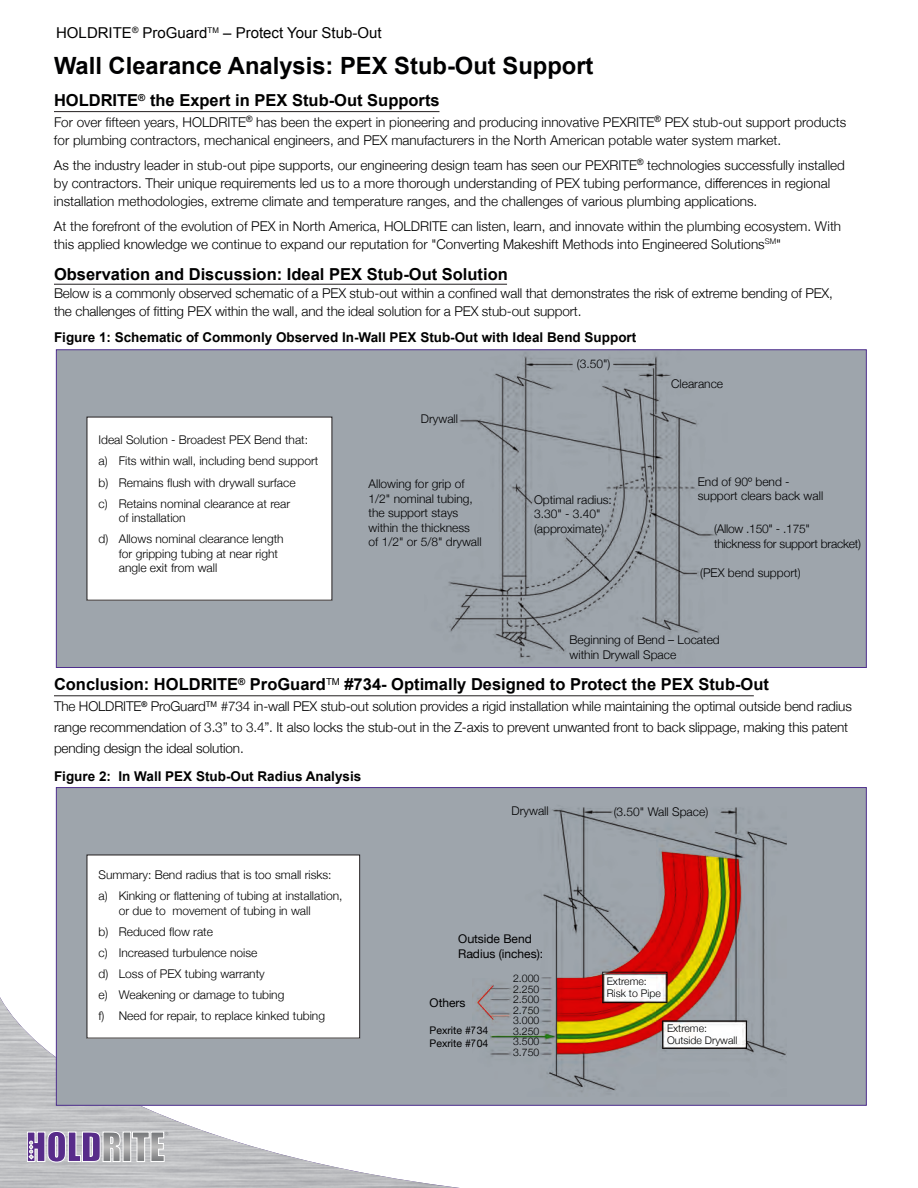
<style>
.page{position:relative;width:918px;height:1188px;background:#fff}
.page>*{position:absolute;margin:0;border:0;box-sizing:border-box;transform-origin:0 0}
.t1{font:700 23.7px "Arial";color:#000001}
.t2{font:700 16.5px "Arial";color:#000001}
.t3{font:15px "Arial";color:#000001}
.t4{font:300 13.5px/18px "Helvetica Neue";color:#000001}
.t5{font:700 13.5px "Arial";color:#000001}
.t6{font:300 12px/14.4px "Helvetica Neue";color:#000001}
.t7{font:300 12px/14.4px "Helvetica Neue";letter-spacing:-.02em;color:#000001}
.t8{font:12px "Helvetica Neue";color:#000001}
.t9{font:300 10.5px/12px "Helvetica Neue";color:#000001}
.t10{font:10.5px "Helvetica Neue";color:#000001}
.t11{font:800 10.5px "Franklin Gothic";color:#939598}
</style>
<div class="page">
<img style="left:0;top:997px;width:460px;height:191px">
<div style="left:56px;top:787px;width:811px;height:319px;background:#9ea5ac;border:1px solid #4e2e8d"></div>
<img style="left:472px;top:787px;width:314px;height:2px">
<div style="left:56px;top:350px;width:811px;height:318px;background:#9ea5ac;border:1px solid #4e2e8d"></div>
<img style="left:424px;top:349px;width:304px;height:311px">
<div style="left:87px;top:417px;width:245px;height:183px;background:#fff"></div>
<div style="left:87px;top:855px;width:273px;height:183px;background:#fff"></div>
<svg style="left:125px;top:1134px;width:4px;height:26px"></svg>
<div style="left:123px;top:1132px;width:8px;height:30px;border:1px solid #fff"></div>
<svg style="left:132px;top:1131px;width:33px;height:31px"></svg>
<svg style="left:27px;top:1131px;width:94px;height:32px;background:#9b88b2"></svg>
<hr style="left:54px;top:284px;width:453px;height:1px;background:#231f20">
<hr style="left:54px;top:695px;width:700px;height:1px;background:#231f20">
<hr style="left:54px;top:111px;width:386px;height:1px;background:#231f20">
<img style="left:472px;top:807px;width:314px;height:285px">
<p class="t3" style="left:56px;top:22px;width:327px">HOLDRITE<sup>®</sup> ProGuard<sup>TM</sup> – Protect Your Stub-Out</p>
<p class="t1" style="left:54px;top:50px;width:541px">Wall Clearance Analysis: PEX Stub-Out Support</p>
<p class="t2" style="left:54px;top:90px;width:387px">HOLDRITE<sup>®</sup> the Expert in PEX Stub-Out Supports</p>
<p class="t4" style="left:54px;top:113px;width:794px">For over fifteen years, HOLDRITE<sup>®</sup> has been the expert in pioneering and producing innovative PEXRITE<sup>®</sup> PEX stub-out support products for plumbing contractors, mechanical engineers, and PEX manufacturers in the North American potable water system market.</p>
<p class="t4" style="left:54px;top:155px;width:793px">As the industry leader in stub-out pipe supports, our engineering design team has seen our PEXRITE<sup>®</sup> technologies successfully installed by contractors. Their unique requirements led us to a more thorough understanding of PEX tubing performance, differences in regional installation methodologies, extreme climate and temperature ranges, and the challenges of various plumbing applications.</p>
<p class="t4" style="left:54px;top:216px;width:789px">At the forefront of the evolution of PEX in North America, HOLDRITE can listen, learn, and innovate within the plumbing ecosystem. With this applied knowledge we continue to expand our reputation for "Converting Makeshift Methods into Engineered Solutions<sup>SM</sup>"</p>
<p class="t2" style="left:54px;top:264px;width:455px">Observation and Discussion: Ideal PEX Stub-Out Solution</p>
<p class="t4" style="left:54px;top:284px;width:780px">Below is a commonly observed schematic of a PEX stub-out within a confined wall that demonstrates the risk of extreme bending of PEX, the challenges of fitting PEX within the wall, and the ideal solution for a PEX stub-out support.</p>
<p class="t5" style="left:54px;top:328px;width:584px">Figure 1: Schematic of Commonly Observed In-Wall PEX Stub-Out with Ideal Bend Support</p>
<p class="t6" style="left:99px;top:432px;width:211px">Ideal Solution - Broadest PEX Bend that:</p>
<p class="t6" style="left:99px;top:453px;width:221px">a) Fits within wall, including bend support</p>
<p class="t6" style="left:99px;top:474px;width:199px">b) Remains flush with drywall surface</p>
<p class="t6" style="left:119px;top:496px;width:173px;text-indent:-20px">c) Retains nominal clearance at rear of installation</p>
<p class="t6" style="left:119px;top:531px;width:166px;text-indent:-20px">d) Allows nominal clearance length for gripping tubing at near right angle exit from wall</p>
<p class="t6" style="left:421px;top:411px;width:39px">Drywall</p>
<p class="t6" style="left:369px;top:476px;width:114px">Allowing for grip of<br>1/2" nominal tubing, the support stays within the thickness of 1/2" or 5/8" drywall</p>
<p class="t6" style="left:577px;top:356px;width:35px">(3.50")</p>
<p class="t6" style="left:534px;top:492px;width:79px">Optimal radius:</p>
<p class="t6" style="left:534px;top:506px;width:72px">3.30" - 3.40" (approximate)</p>
<p class="t6" style="left:671px;top:376px;width:54px">Clearance</p>
<p class="t6" style="left:698px;top:474px;width:127px">End of 90º bend - support clears back wall</p>
<p class="t7" style="left:714px;top:521px;width:148px">(Allow .150" - .175"<br>thickness for support bracket)</p>
<p class="t6" style="left:700px;top:565px;width:102px">(PEX bend support)</p>
<p class="t6" style="left:570px;top:632px;width:152px">Beginning of Bend – Located within Drywall Space</p>
<p class="t2" style="left:54px;top:674px;width:716px">Conclusion: HOLDRITE<sup>®</sup> ProGuard<sup>TM</sup> #734- Optimally Designed to Protect the PEX Stub-Out</p>
<p class="t4" style="left:54px;top:695px;width:799px;line-height:21px">The HOLDRITE<sup>®</sup> ProGuard<sup>TM</sup> #734 in-wall PEX stub-out solution provides a rigid installation while maintaining the optimal outside bend radius range recommendation of 3.3” to 3.4”. It also locks the stub-out in the Z-axis to prevent unwanted front to back slippage, making this patent pending design the ideal solution.</p>
<p class="t5" style="left:54px;top:767px;width:309px">Figure 2: In Wall PEX Stub-Out Radius Analysis</p>
<p class="t6" style="left:99px;top:867px;width:235px">Summary: Bend radius that is too small risks:</p>
<p class="t6" style="left:119px;top:888px;width:225px;text-indent:-20px">a) Kinking or flattening of tubing at installation, or due to movement of tubing in wall</p>
<p class="t6" style="left:99px;top:924px;width:116px">b) Reduced flow rate</p>
<p class="t6" style="left:99px;top:945px;width:160px">c) Increased turbulence noise</p>
<p class="t6" style="left:99px;top:966px;width:168px">d) Loss of PEX tubing warranty</p>
<p class="t6" style="left:99px;top:987px;width:187px">e) Weakening or damage to tubing</p>
<p class="t6" style="left:99px;top:1008px;width:228px">f) Need for repair, to replace kinked tubing</p>
<p class="t11" style="left:164px;top:1129px;width:6px">®</p>
<p class="t6" style="left:512px;top:803px;width:39px">Drywall</p>
<p class="t6" style="left:614px;top:803px;width:96px">(3.50" Wall Space)</p>
<p class="t8" style="left:458px;top:931px;width:75px">Outside Bend</p>
<p class="t8" style="left:458px;top:945px;width:86px">Radius (inches):</p>
<p class="t8" style="left:430px;top:994px;width:38px">Others</p>
<p class="t10" style="left:430px;top:1023px;width:60px">Pexrite #734</p>
<p class="t10" style="left:430px;top:1035px;width:60px">Pexrite #704</p>
<p class="t9" style="left:513px;top:972px;width:28px">2.000</p>
<p class="t9" style="left:513px;top:982px;width:28px">2.250</p>
<p class="t9" style="left:513px;top:993px;width:28px">2.500</p>
<p class="t9" style="left:513px;top:1003px;width:28px">2.750</p>
<p class="t9" style="left:513px;top:1014px;width:28px">3.000</p>
<p class="t9" style="left:513px;top:1024px;width:28px">3.250</p>
<p class="t9" style="left:513px;top:1035px;width:28px">3.500</p>
<p class="t9" style="left:513px;top:1045px;width:28px">3.750</p>
<p class="t9" style="left:607px;top:975px;width:56px">Extreme:<br>Risk to Pipe</p>
<p class="t9" style="left:667px;top:1022px;width:72px">Extreme:<br>Outside Drywall</p>
</div>
